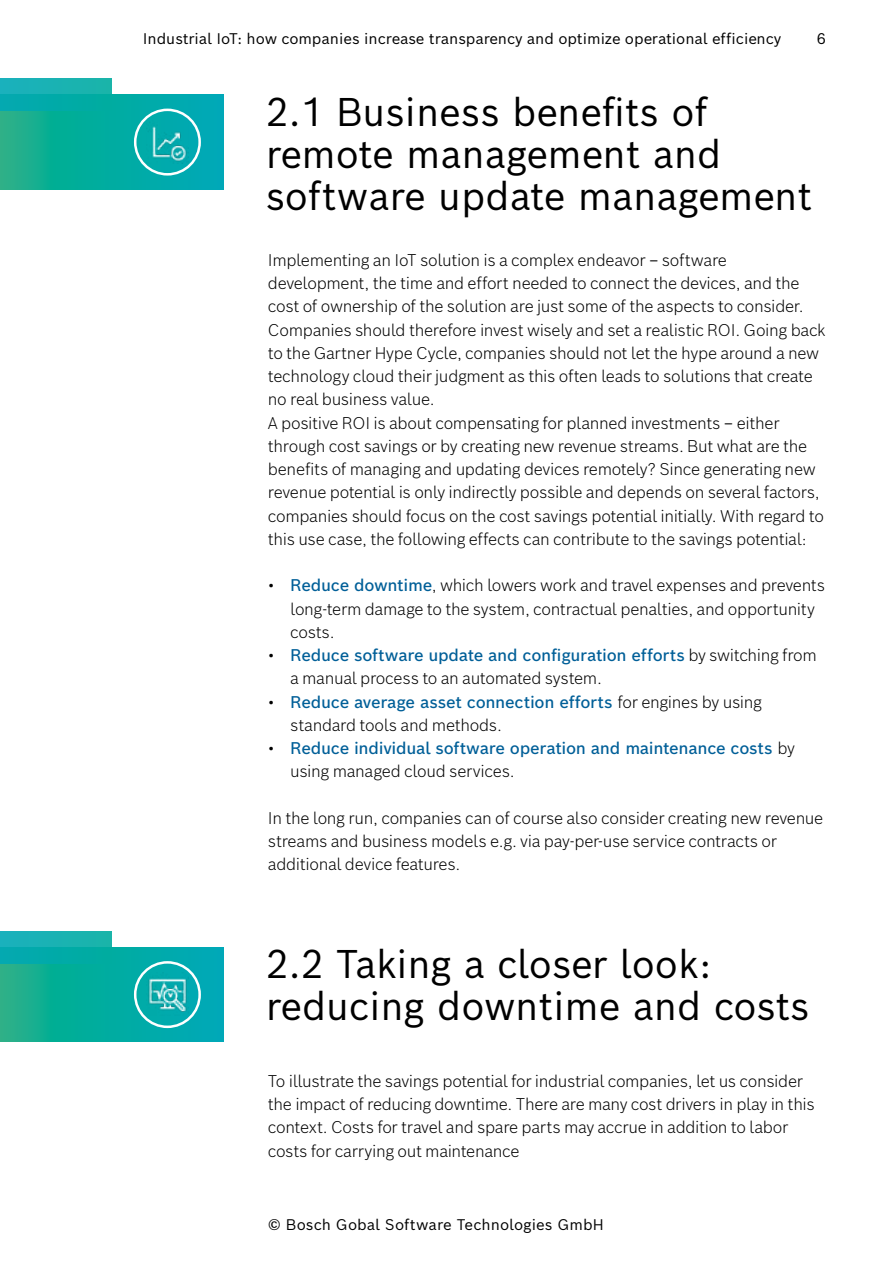
<style>
.page{position:relative;width:893px;height:1263px;background:#fff}
.page>*{position:absolute;margin:0;border:0;box-sizing:border-box;transform-origin:0 0}
.t1{font:39px/42px "Bosch Sans";color:#000}
.t2{font:300 16.5px/23.2px "Bosch Sans";letter-spacing:-.02em;color:#000}
.t3{font:500 16.5px/23.2px "Bosch Sans";letter-spacing:-.015em;color:#005f98}
.t4{font:15px "Bosch Sans";color:#000}
.s1{font-weight:500;color:#005f98}
.s2{font-weight:300;color:#000}
</style>
<div class="page">
<svg style="left:0;top:95px;width:223px;height:94px;background:#07ac9e"></svg>
<div style="left:0;top:79px;width:112px;height:31px;background:linear-gradient(to right,#0fadb7,#0cb0a4)"></div>
<svg style="left:134px;top:109px;width:67px;height:67px;background:#30babc"></svg>
<svg style="left:0;top:947px;width:223px;height:95px;background:#07ac9e"></svg>
<div style="left:0;top:931px;width:112px;height:32px;background:linear-gradient(to bottom,#21b4b6,#00a8a5)"></div>
<svg style="left:134px;top:961px;width:67px;height:67px;background:#30babc"></svg>
<img style="left:146px;top:121px;width:43px;height:42px">
<img style="left:146px;top:973px;width:43px;height:42px">
<p class="t4" style="left:143px;top:25px;width:640px">Industrial IoT: how companies increase transparency and optimize operational efficiency</p>
<p class="t4" style="left:817px;top:25px;width:11px">6</p>
<h1 class="t1" style="left:266px;top:87px;width:548px">2.1 Business benefits of remote management and software update management</h1>
<p class="t2" style="left:268px;top:247px;width:559px">Implementing an IoT solution is a complex endeavor – software development, the time and effort needed to connect the devices, and the cost of ownership of the solution are just some of the aspects to consider.<br>Companies should therefore invest wisely and set a realistic ROI. Going back to the Gartner Hype Cycle, companies should not let the hype around a new technology cloud their judgment as this often leads to solutions that create no real business value.<br>A positive ROI is about compensating for planned investments – either through cost savings or by creating new revenue streams. But what are the benefits of managing and updating devices remotely? Since generating new revenue potential is only indirectly possible and depends on several factors, companies should focus on the cost savings potential initially. With regard to this use case, the following effects can contribute to the savings potential:</p>
<p class="t2" style="left:290px;top:572px;width:536px;text-indent:-22px">• <span class="s1">Reduce downtime</span>, which lowers work and travel expenses and prevents long-term damage to the system, contractual penalties, and opportunity costs.</p>
<p class="t2" style="left:290px;top:642px;width:528px;text-indent:-22px">• <span class="s1">Reduce software update and configuration efforts</span> by switching from a manual process to an automated system.</p>
<p class="t2" style="left:290px;top:689px;width:473px;text-indent:-22px">• <span class="s1">Reduce average asset connection efforts</span> for engines by using standard tools and methods.</p>
<p class="t3" style="left:290px;top:735px;width:506px;text-indent:-22px"><span class="s2">•</span> Reduce individual software operation and maintenance costs <span class="s2">by using managed cloud services.</span></p>
<p class="t2" style="left:268px;top:805px;width:557px">In the long run, companies can of course also consider creating new revenue streams and business models e.g. via pay-per-use service contracts or additional device features.</p>
<h1 class="t1" style="left:266px;top:940px;width:546px">2.2 Taking a closer look: reducing downtime and costs</h1>
<p class="t2" style="left:268px;top:1068px;width:548px">To illustrate the savings potential for industrial companies, let us consider the impact of reducing downtime. There are many cost drivers in play in this context. Costs for travel and spare parts may accrue in addition to labor costs for carrying out maintenance</p>
<p class="t4" style="left:268px;top:1212px;width:338px">© Bosch Gobal Software Technologies GmbH</p>
</div>
